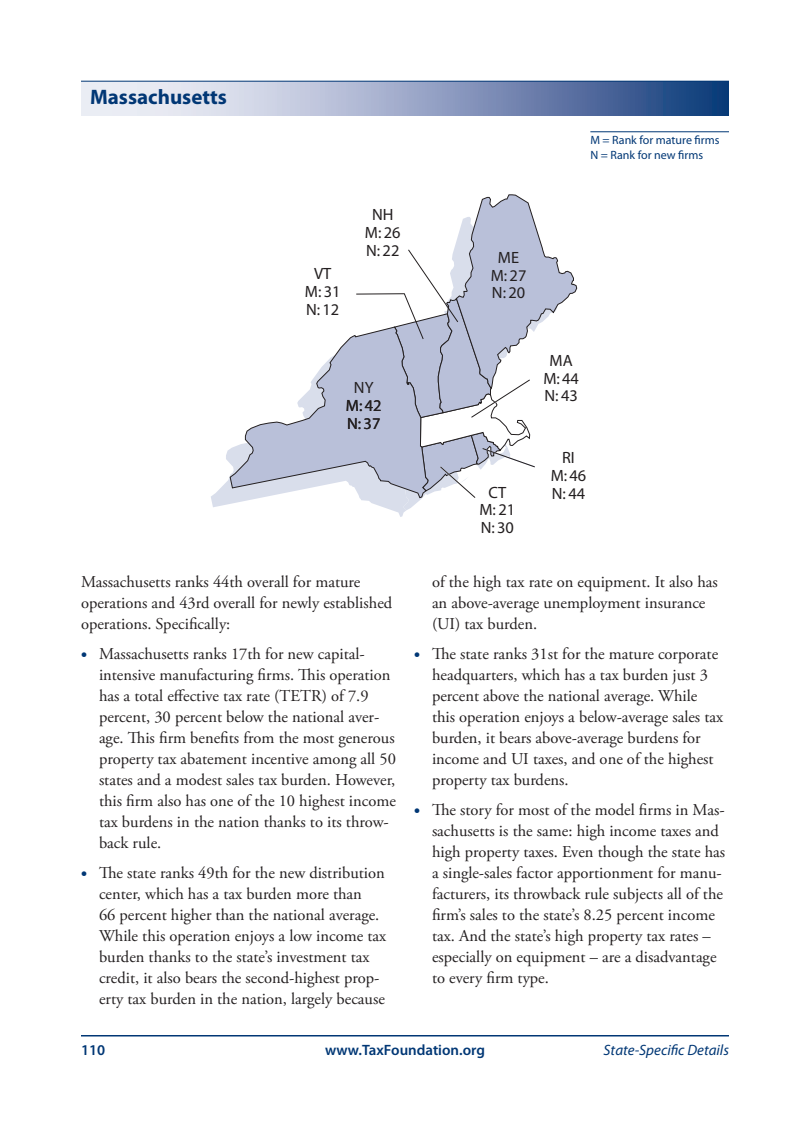
<style>
.page{position:relative;width:810px;height:1134px;background:#fff}
.page>*{position:absolute;margin:0;border:0;box-sizing:border-box;transform-origin:0 0}
.state_name{font:700 21px "Myriad Pro";color:#013775}
.body_text{font:16.5px/21px "Adobe Garamond Pro";color:#231f20}
.t1{font:16.35px/17.9px "Myriad";color:#231f20;text-align:center}
.t2{font:600 15px "Myriad Pro";color:#013775}
.t3{font:italic 15px "Myriad Pro";color:#013775}
.body_note{font:12px/15px "Myriad Pro";color:#013775}
.s1{font-family:"Myriad Pro";font-weight:900;color:#013775}
</style>
<div class="page">
<hr style="left:81px;top:1035px;width:648px;height:1px;background:#013775">
<svg style="left:211px;top:194px;width:366px;height:323px"></svg>
<hr style="left:590px;top:131px;width:139px;height:1px;background:#013775">
<svg style="left:81px;top:82px;width:648px;height:33px;background:#94a3c3"></svg>
<hr style="left:81px;top:81px;width:648px;height:1px;background:#013775">
<p class="state_name" style="left:90px;top:83px;width:138px">Massachusetts</p>
<p class="body_note" style="left:590px;top:132px;width:131px">M = Rank for mature firms<br>N = Rank for new firms</p>
<p class="t1" style="left:305px;top:265px;width:37px">VT<br>M: 31<br>N: 12</p>
<p class="t1" style="left:365px;top:206px;width:37px">NH<br>M: 26<br>N: 22</p>
<p class="t1" style="left:346px;top:380px;width:37px">NY<br>M: 42<br>N: 37</p>
<p class="t1" style="left:491px;top:249px;width:37px">ME<br>M: 27<br>N: 20</p>
<p class="t1" style="left:479px;top:484px;width:37px">CT<br>M: 21<br>N: 30</p>
<p class="t1" style="left:543px;top:352px;width:37px">MA<br>M: 44<br>N: 43</p>
<p class="t1" style="left:551px;top:449px;width:37px">RI<br>M: 46<br>N: 44</p>
<p class="body_text" style="left:81px;top:572px;width:313px">Massachusetts ranks 44th overall for mature operations and 43rd overall for newly established operations. Specifically:</p>
<p class="body_text" style="left:99px;top:644px;width:298px;text-indent:-18px"><span class="s1">•</span> Massachusetts ranks 17th for new capital&shy;intensive manufacturing firms. This operation has a total effective tax rate (TETR) of 7.9 percent, 30 percent below the national aver&shy;age. This firm benefits from the most generous property tax abatement incentive among all 50 states and a modest sales tax burden. However, this firm also has one of the 10 highest income tax burdens in the nation thanks to its throw&shy;back rule.</p>
<p class="body_text" style="left:99px;top:863px;width:289px;text-indent:-18px"><span class="s1">•</span> The state ranks 49th for the new distribution center, which has a tax burden more than<br>66 percent higher than the national average.<br>While this operation enjoys a low income tax burden thanks to the state’s investment tax credit, it also bears the second-highest prop&shy;erty tax burden in the nation, largely because</p>
<p class="body_text" style="left:432px;top:572px;width:287px">of the high tax rate on equipment. It also has an above-average unemployment insurance (UI) tax burden.</p>
<p class="body_text" style="left:432px;top:644px;width:293px;text-indent:-18px"><span class="s1">•</span> The state ranks 31st for the mature corporate headquarters, which has a tax burden just 3 percent above the national average. While this operation enjoys a below-average sales tax burden, it bears above-average burdens for income and UI taxes, and one of the highest property tax burdens.</p>
<p class="body_text" style="left:432px;top:800px;width:295px;text-indent:-18px"><span class="s1">•</span> The story for most of the model firms in Mas&shy;sachusetts is the same: high income taxes and high property taxes. Even though the state has a single-sales factor apportionment for manu&shy;facturers, its throwback rule subjects all of the firm’s sales to the state’s 8.25 percent income tax. And the state’s high property tax rates – especially on equipment – are a disadvantage to every firm type.</p>
<p class="t2" style="left:81px;top:1040px;width:26px">110</p>
<p class="t2" style="left:325px;top:1040px;width:161px">www.TaxFoundation.org</p>
<p class="t3" style="left:604px;top:1040px;width:127px">State-Specific Details</p>
</div>
